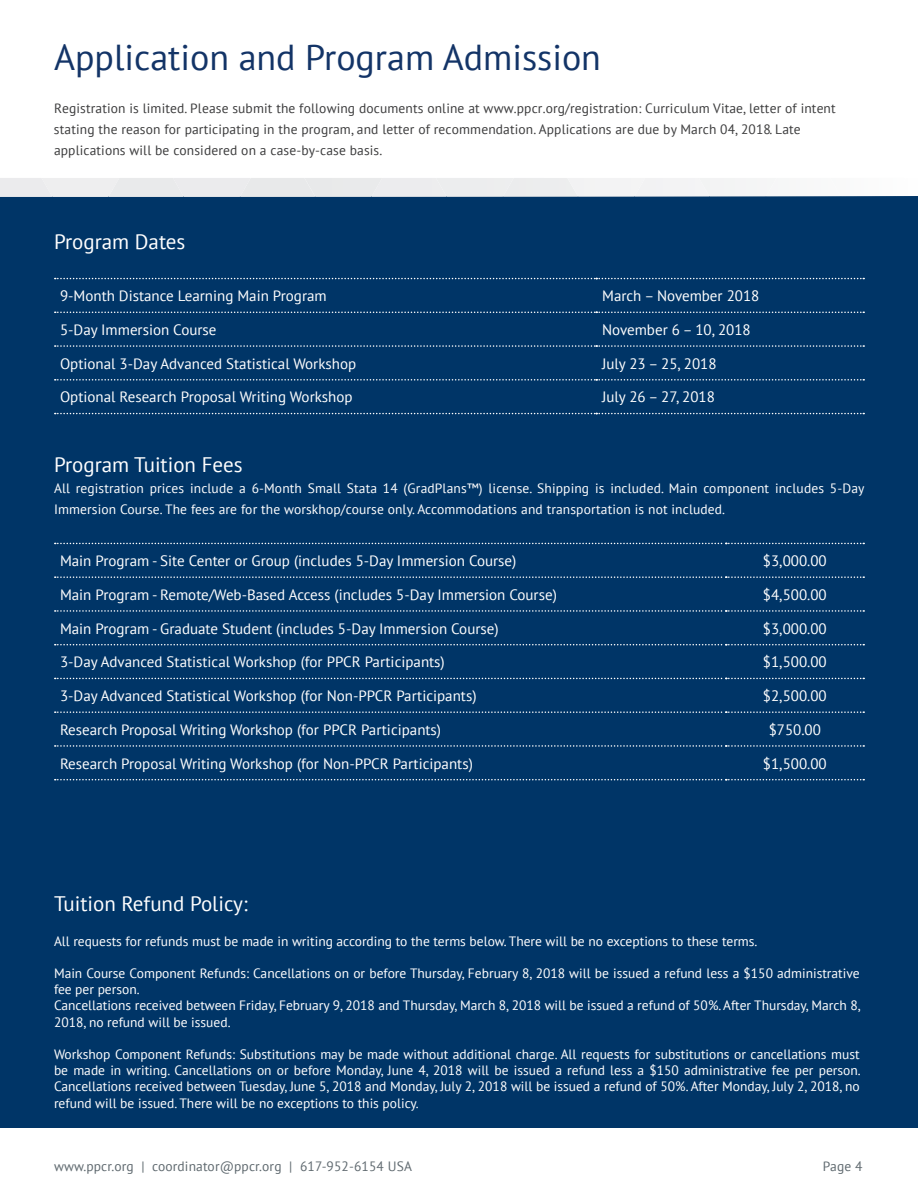
<style>
.page{position:relative;width:918px;height:1188px;background:#fff}
.page>*{position:absolute;margin:0;border:0;box-sizing:border-box;transform-origin:0 0}
.t1{font:36px "PT Sans";color:#133467}
.Table_Text_White{font:21px "PT Sans";color:#fff}
.Headline_3{font:21px "PT Sans";color:#fff}
.Table_Text_White-2{font:15px "PT Sans";color:#fff}
.Table_Text_White-3{font:13.5px/16.2px "PT Sans";color:#fff}
.t2{font:13.5px/21px "PT Sans";letter-spacing:.01em;color:#3c3c3d}
.t3{font:13.5px "PT Sans";letter-spacing:.01em;color:#5f696f}
</style>
<div class="page">
<div style="left:0;top:197px;width:918px;height:931px;background:#003567"></div>
<img style="left:777px;top:196px;width:53px;height:1px">
<img style="left:699px;top:178px;width:78px;height:19px">
<img style="left:830px;top:196px;width:65px;height:1px">
<img style="left:895px;top:196px;width:23px;height:1px">
<svg style="left:55px;top:312px;width:809px;height:1px"></svg>
<svg style="left:55px;top:345px;width:809px;height:2px"></svg>
<svg style="left:55px;top:278px;width:809px;height:1px"></svg>
<svg style="left:55px;top:379px;width:809px;height:2px"></svg>
<svg style="left:55px;top:413px;width:809px;height:1px"></svg>
<svg style="left:55px;top:779px;width:809px;height:1px"></svg>
<svg style="left:55px;top:543px;width:809px;height:1px"></svg>
<svg style="left:55px;top:576px;width:809px;height:2px"></svg>
<svg style="left:55px;top:610px;width:809px;height:2px"></svg>
<svg style="left:55px;top:644px;width:809px;height:1px"></svg>
<svg style="left:55px;top:678px;width:809px;height:1px"></svg>
<svg style="left:55px;top:711px;width:809px;height:2px"></svg>
<svg style="left:55px;top:745px;width:809px;height:2px"></svg>
<p class="t1" style="left:54px;top:34px;width:549px">Application and Program Admission</p>
<p class="t2" style="left:54px;top:98px;width:783px">Registration is limited. Please submit the following documents online at www.ppcr.org/registration: Curriculum Vitae, letter of intent stating the reason for participating in the program, and letter of recommendation. Applications are due by March 04, 2018. Late applications will be considered on a case-by-case basis.</p>
<p class="Headline_3" style="left:54px;top:228px;width:133px">Program Dates</p>
<p class="Table_Text_White-2" style="left:60px;top:286px;width:268px">9-Month Distance Learning Main Program</p>
<p class="Table_Text_White-2" style="left:602px;top:286px;width:159px">March – November 2018</p>
<p class="Table_Text_White-2" style="left:60px;top:320px;width:158px">5-Day Immersion Course</p>
<p class="Table_Text_White-2" style="left:602px;top:320px;width:150px">November 6 – 10, 2018</p>
<p class="Table_Text_White-2" style="left:60px;top:354px;width:298px">Optional 3-Day Advanced Statistical Workshop</p>
<p class="Table_Text_White-2" style="left:602px;top:354px;width:116px">July 23 – 25, 2018</p>
<p class="Table_Text_White-2" style="left:60px;top:388px;width:294px">Optional Research Proposal Writing Workshop</p>
<p class="Table_Text_White-2" style="left:602px;top:388px;width:114px">July 26 – 27, 2018</p>
<p class="Table_Text_White" style="left:54px;top:451px;width:190px">Program Tuition Fees</p>
<p class="Table_Text_White-3" style="left:54px;top:477px;width:812px;line-height:21px">All registration prices include a 6-Month Small Stata 14 (GradPlans™) license. Shipping is included. Main component includes 5-Day<br>Immersion Course. The fees are for the worskhop/course only. Accommodations and transportation is not included.</p>
<p class="Table_Text_White-2" style="left:60px;top:551px;width:458px">Main Program - Site Center or Group (includes 5-Day Immersion Course)</p>
<p class="Table_Text_White-2" style="left:763px;top:551px;width:65px">$3,000.00</p>
<p class="Table_Text_White-2" style="left:60px;top:585px;width:498px">Main Program - Remote/Web-Based Access (includes 5-Day Immersion Course)</p>
<p class="Table_Text_White-2" style="left:763px;top:585px;width:65px">$4,500.00</p>
<p class="Table_Text_White-2" style="left:60px;top:619px;width:440px">Main Program - Graduate Student (includes 5-Day Immersion Course)</p>
<p class="Table_Text_White-2" style="left:763px;top:619px;width:65px">$3,000.00</p>
<p class="Table_Text_White-2" style="left:60px;top:652px;width:386px">3-Day Advanced Statistical Workshop (for PPCR Participants)</p>
<p class="Table_Text_White-2" style="left:763px;top:652px;width:65px">$1,500.00</p>
<p class="Table_Text_White-2" style="left:60px;top:686px;width:418px">3-Day Advanced Statistical Workshop (for Non-PPCR Participants)</p>
<p class="Table_Text_White-2" style="left:763px;top:686px;width:65px">$2,500.00</p>
<p class="Table_Text_White-2" style="left:60px;top:720px;width:383px">Research Proposal Writing Workshop (for PPCR Participants)</p>
<p class="Table_Text_White-2" style="left:769px;top:720px;width:54px">$750.00</p>
<p class="Table_Text_White-2" style="left:60px;top:754px;width:414px">Research Proposal Writing Workshop (for Non-PPCR Participants)</p>
<p class="Table_Text_White-2" style="left:763px;top:754px;width:65px">$1,500.00</p>
<p class="Table_Text_White" style="left:54px;top:891px;width:195px">Tuition Refund Policy:</p>
<p class="Table_Text_White-3" style="left:54px;top:933px;width:705px">All requests for refunds must be made in writing according to the terms below. There will be no exceptions to these terms.</p>
<p class="Table_Text_White-3" style="left:54px;top:965px;width:807px">Main Course Component Refunds: Cancellations on or before Thursday, February 8, 2018 will be issued a refund less a $150 administrative fee per person.</p>
<p class="Table_Text_White-3" style="left:54px;top:997px;width:808px">Cancellations received between Friday, February 9, 2018 and Thursday, March 8, 2018 will be issued a refund of 50%. After Thursday, March 8,<br>2018, no refund will be issued.</p>
<p class="Table_Text_White-3" style="left:54px;top:1046px;width:808px;text-align:justify">Workshop Component Refunds: Substitutions may be made without additional charge. All requests for substitutions or cancellations must be made in writing. Cancellations on or before Monday, June 4, 2018 will be issued a refund less a $150 administrative fee per person.<br>Cancellations received between Tuesday, June 5, 2018 and Monday, July 2, 2018 will be issued a refund of 50%. After Monday, July 2, 2018, no refund will be issued. There will be no exceptions to this policy.</p>
<p class="t3" style="left:54px;top:1158px;width:359px">www.ppcr.org | coordinator@ppcr.org | 617-952-6154 USA</p>
<p class="t3" style="left:823px;top:1158px;width:41px">Page 4</p>
</div>
